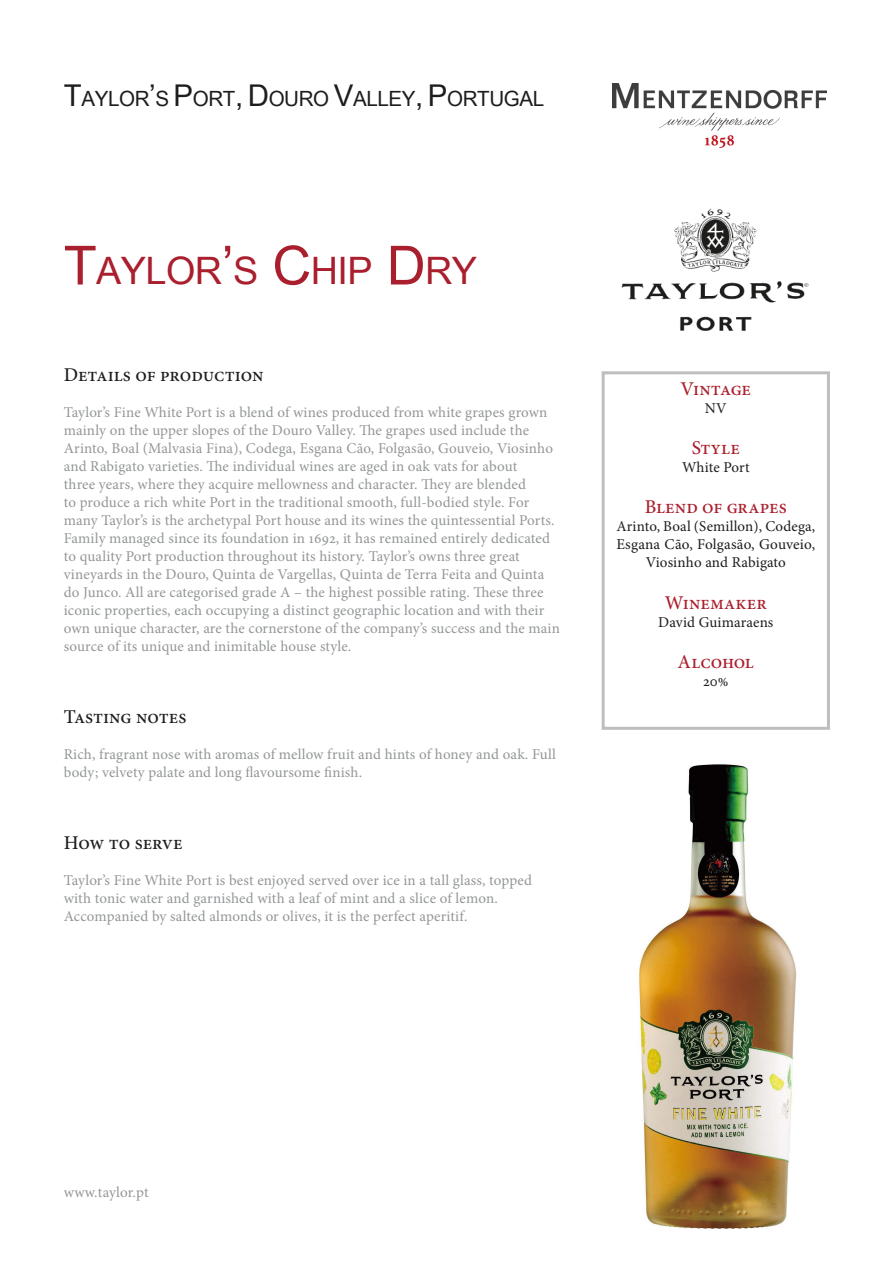
<style>
.page{position:relative;width:893px;height:1263px;background:#fff}
.page>*{position:absolute;margin:0;border:0;box-sizing:border-box;transform-origin:0 0}
._1_2_Wine_Name{font:37.8px "Arial Unicode MS";letter-spacing:-.015em;color:#aa1f2d}
.t1{font:21px "Arial Unicode MS";letter-spacing:-.02em;color:#1d1d1c}
._1_3_Taste_note_text{font:500 19.5px "Minion Pro";letter-spacing:-.005em;color:#1d1d1c}
._2_0_More_info_Heade{font:500 19.5px "Minion Pro";color:#aa1f2d}
._2_0_More_info_Heade-2{font:500 19.5px "Minion Pro";letter-spacing:-.025em;color:#aa1f2d}
._1_0_Taste_note_main{font:15px/18px "Minion Pro";letter-spacing:.01em;color:#939698}
._2_1_More_info_Heade{font:15px/18px "Minion Pro";letter-spacing:.01em;color:#1d1d1c;text-align:center}
.s1{font-size:30px}
.s2{font-size:54px}
</style>
<div class="page">
<img style="left:612px;top:84px;width:215px;height:63px">
<div style="left:602px;top:371px;width:228px;height:359px;border:3px solid #bcbec0"></div>
<img style="left:621px;top:208px;width:188px;height:123px">
<img style="left:638px;top:764px;width:159px;height:465px">
<h2 class="t1" style="left:64px;top:84px;width:482px"><span class="s1">T</span>AYLOR<span class="s1">’</span>S <span class="s1">P</span>ORT<span class="s1">, D</span>OURO <span class="s1">V</span>ALLEY<span class="s1">, P</span>ORTUGAL</h2>
<p class="_1_2_Wine_Name" style="left:64px;top:244px;width:415px"><span class="s2">T</span>AYLOR<span class="s2">’</span>S <span class="s2">C</span>HIP <span class="s2">D</span>RY</p>
<p class="_1_3_Taste_note_text" style="left:64px;top:362px;width:201px">Details of production</p>
<p class="_1_0_Taste_note_main" style="left:64px;top:403px;width:498px">Taylor’s Fine White Port is a blend of wines produced from white grapes grown mainly on the upper slopes of the Douro Valley. The grapes used include the Arinto, Boal (Malvasia Fina), Codega, Esgana Cão, Folgasão, Gouveio, Viosinho and Rabigato varieties. The individual wines are aged in oak vats for about<br>three years, where they acquire mellowness and character. They are blended<br>to produce a rich white Port in the traditional smooth, full-bodied style. For many Taylor’s is the archetypal Port house and its wines the quintessential Ports.<br>Family managed since its foundation in 1692, it has remained entirely dedicated to quality Port production throughout its history. Taylor’s owns three great vineyards in the Douro, Quinta de Vargellas, Quinta de Terra Feita and Quinta do Junco. All are categorised grade A – the highest possible rating. These three iconic properties, each occupying a distinct geographic location and with their own unique character, are the cornerstone of the company’s success and the main source of its unique and inimitable house style.</p>
<p class="_1_3_Taste_note_text" style="left:64px;top:704px;width:124px">Tasting notes</p>
<p class="_1_0_Taste_note_main" style="left:64px;top:745px;width:494px">Rich, fragrant nose with aromas of mellow fruit and hints of honey and oak. Full body; velvety palate and long flavoursome finish.</p>
<p class="_1_3_Taste_note_text" style="left:64px;top:830px;width:120px">How to serve</p>
<p class="_1_0_Taste_note_main" style="left:64px;top:871px;width:470px">Taylor’s Fine White Port is best enjoyed served over ice in a tall glass, topped with tonic water and garnished with a leaf of mint and a slice of lemon.<br>Accompanied by salted almonds or olives, it is the perfect aperitif.</p>
<p class="_2_0_More_info_Heade-2" style="left:680px;top:375px;width:72px">Vintage</p>
<p class="_2_1_More_info_Heade" style="left:705px;top:399px;width:23px">NV</p>
<p class="_2_0_More_info_Heade" style="left:692px;top:435px;width:50px">Style</p>
<p class="_2_1_More_info_Heade" style="left:682px;top:458px;width:69px">White Port</p>
<p class="_2_0_More_info_Heade" style="left:645px;top:494px;width:144px">Blend of grapes</p>
<p class="_2_1_More_info_Heade" style="left:616px;top:518px;width:200px">Arinto, Boal (Semillon), Codega,<br>Esgana Cão, Folgasão, Gouveio,<br>Viosinho and Rabigato</p>
<p class="_2_0_More_info_Heade" style="left:665px;top:589px;width:104px">Winemaker</p>
<p class="_2_1_More_info_Heade" style="left:658px;top:613px;width:117px">David Guimaraens</p>
<p class="_2_0_More_info_Heade" style="left:678px;top:648px;width:78px">Alcohol</p>
<p class="_2_1_More_info_Heade" style="left:703px;top:672px;width:27px">20%</p>
<p class="_1_0_Taste_note_main" style="left:64px;top:1183px;width:86px">www.taylor.pt</p>
</div>
